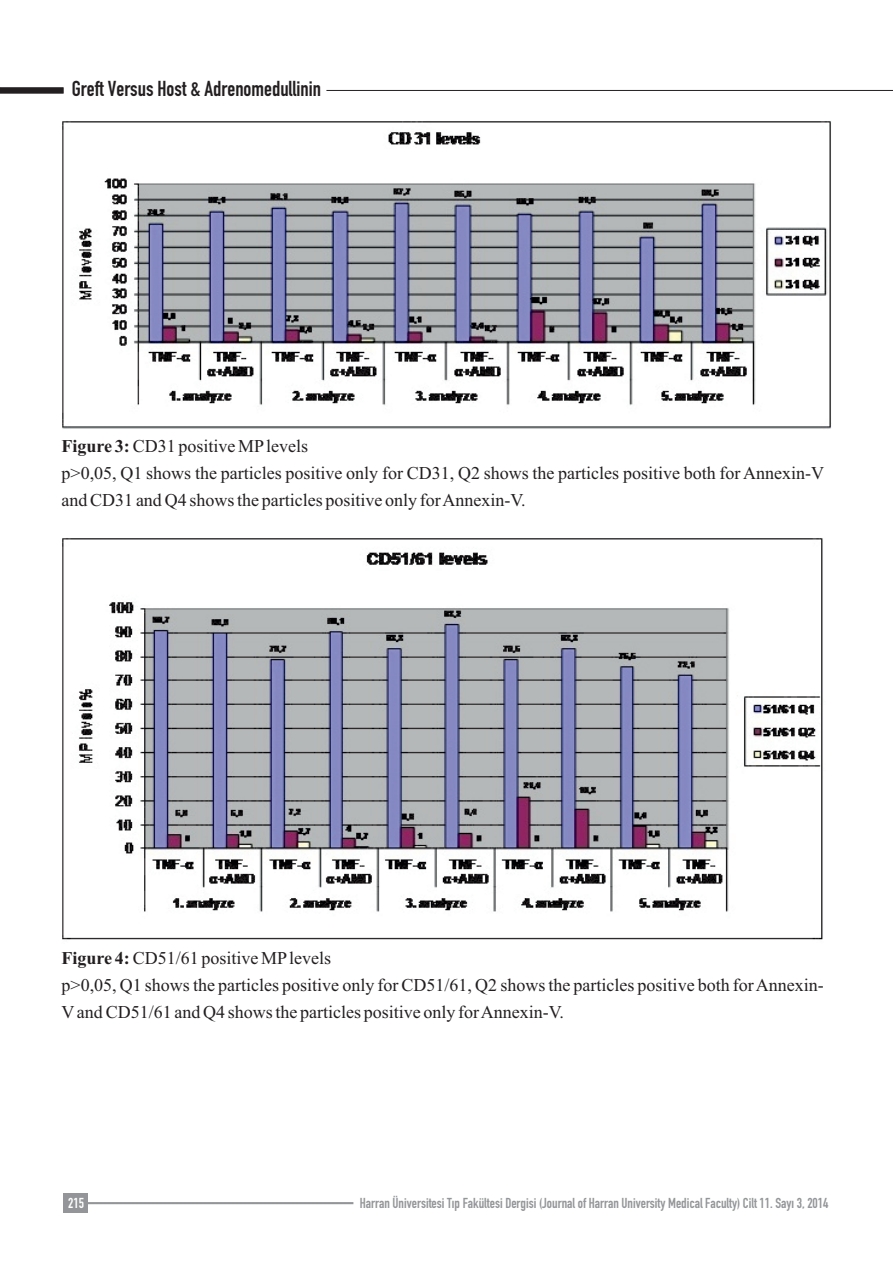
<style>
.page{position:relative;width:893px;height:1263px;background:#fff}
.page>*{position:absolute;margin:0;border:0;box-sizing:border-box;transform-origin:0 0}
.t1{font:21.3px "DIN Engsbek Alternate";color:#231f20}
.t2{font:18px/27px "Times New Roman";color:#231f20}
.t3{font:14.25px "DIN Engsbek Alternate";color:#939598}
.t4{font:14.25px "DIN Engsbek Alternate";color:#fff}
.s1{font-weight:700}
</style>
<div class="page">
<img style="left:62px;top:121px;width:769px;height:308px">
<img style="left:62px;top:538px;width:761px;height:402px">
<svg style="left:0;top:87px;width:64px;height:7px"></svg>
<hr style="left:326px;top:90px;width:567px;height:1px;background:#231f20">
<div style="left:64px;top:1193px;width:24px;height:20px;background:#939598"></div>
<hr style="left:86px;top:1202px;width:267px;height:2px;background:#939598">
<p class="t1" style="left:72px;top:81px;width:251px">Greft Versus Host &amp; Adrenomedullinin</p>
<p class="t2" style="left:62px;top:435px;width:764px"><span class="s1">Figure 3:</span>CD31 positive MPlevels<br>p&gt;0,05, Q1 shows the particles positive only for CD31, Q2 shows the particles positive both for Annexin-V and CD31 and Q4 shows the particles positive only for Annexin-V.</p>
<p class="t2" style="left:62px;top:946px;width:764px"><span class="s1">Figure 4:</span> CD51/61 positive MPlevels<br>p&gt;0,05, Q1 shows the particles positive only for CD51/61, Q2 shows the particles positive both for Annexin-<br>Vand CD51/61 and Q4 shows the particles positive only for Annexin-V.</p>
<p class="t4" style="left:68px;top:1198px;width:17px">215</p>
<p class="t3" style="left:360px;top:1198px;width:470px">Harran Üniversitesi Tıp Fakültesi Dergisi (Journal of Harran University Medical Faculty) Cilt 11. Sayı 3, 2014</p>
</div>
